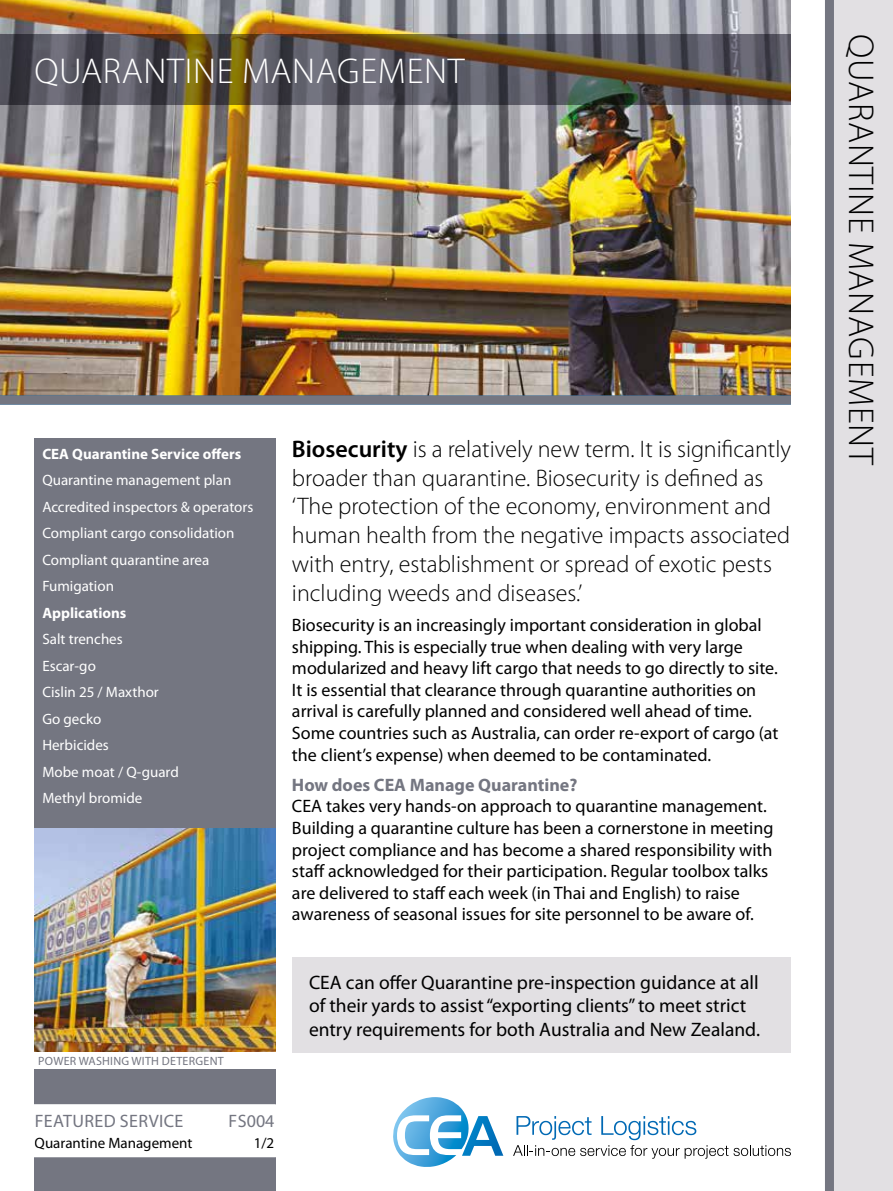
<style>
.page{position:relative;width:893px;height:1191px;background:#fff}
.page>*{position:absolute;margin:0;border:0;box-sizing:border-box;transform-origin:0 0}
.t1{font:300 36px "Myriad Pro";letter-spacing:.02em;color:#fff}
.t2{font:300 36px "Myriad Pro";letter-spacing:.02em;color:#000}
.t3{font:300 24px/28.8px "Myriad Pro";color:#000}
.t4{font:19.5px/23.4px "Myriad Pro";color:#000}
.t5{font:18px/21.6px "Myriad Pro";color:#000}
.t6{font:700 18px "Myriad Pro";color:#747681}
.t7{font:18px "Myriad Pro";letter-spacing:.02em;color:#747681}
.t8{font:15px/26.5px "Myriad Pro";color:#fff}
.t9{font:700 15px "Myriad Pro";color:#fff}
.t10{font:15px "Myriad Pro";color:#000}
.t11{font:12px "Myriad Pro";letter-spacing:.02em;color:#747681}
.s1{font-weight:600}
</style>
<div class="page">
<img style="left:0;top:0;width:791px;height:395px">
<svg style="left:393px;top:1097px;width:110px;height:70px"></svg>
<svg style="left:513px;top:1116px;width:278px;height:42px"></svg>
<svg style="left:0;top:34px;width:791px;height:70px;background:#5a534d"></svg>
<div style="left:834px;top:0;width:59px;height:1191px;background:#e2e0e3"></div>
<div style="left:825px;top:0;width:9px;height:1191px;background:#747681"></div>
<div style="left:34px;top:439px;width:241px;height:752px;background:#747681"></div>
<div style="left:34px;top:1105px;width:241px;height:51px;background:#fff"></div>
<div style="left:33px;top:1104px;width:243px;height:53px;border:2px solid #fff"></div>
<div style="left:0;top:395px;width:791px;height:9px;background:#747681"></div>
<img style="left:34px;top:828px;width:241px;height:223px">
<div style="left:34px;top:1052px;width:241px;height:17px;background:#fff"></div>
<div style="left:292px;top:957px;width:499px;height:95px;background:#e2e0e3"></div>
<h1 class="t1" style="left:34px;top:49px;width:432px">QUARANTINE MANAGEMENT</h1>
<p class="t9" style="left:42px;top:444px;width:200px">CEA Quarantine Service offers</p>
<p class="t8" style="left:42px;top:466px;width:212px">Quarantine management plan<br>Accredited inspectors &amp; operators<br>Compliant cargo consolidation<br>Compliant quarantine area<br>Fumigation</p>
<p class="t9" style="left:42px;top:603px;width:86px">Applications</p>
<p class="t8" style="left:42px;top:625px;width:138px">Salt trenches<br>Escar-go<br>Cislin 25 / Maxthor<br>Go gecko<br>Herbicides<br>Mobe moat / Q-guard<br>Methyl bromide</p>
<p class="t3" style="left:292px;top:434px;width:500px"><span class="s1">Biosecurity</span> is a relatively new term. It is significantly broader than quarantine. Biosecurity is defined as ‘The protection of the economy, environment and human health from the negative impacts associated with entry, establishment or spread of exotic pests including weeds and diseases.’</p>
<p class="t5" style="left:292px;top:614px;width:488px">Biosecurity is an increasingly important consideration in global shipping. This is especially true when dealing with very large modularized and heavy lift cargo that needs to go directly to site.<br>It is essential that clearance through quarantine authorities on arrival is carefully planned and considered well ahead of time.<br>Some countries such as Australia, can order re-export of cargo (at the client’s expense) when deemed to be contaminated.</p>
<p class="t6" style="left:292px;top:773px;width:287px">How does CEA Manage Quarantine?</p>
<p class="t5" style="left:292px;top:795px;width:483px">CEA takes very hands-on approach to quarantine management.<br>Building a quarantine culture has been a cornerstone in meeting project compliance and has become a shared responsibility with staff acknowledged for their participation. Regular toolbox talks are delivered to staff each week (in Thai and English) to raise awareness of seasonal issues for site personnel to be aware of.</p>
<p class="t11" style="left:38px;top:1054px;width:187px">POWER WASHING WITH DETERGENT</p>
<p class="t7" style="left:35px;top:1109px;width:150px">FEATURED SERVICE</p>
<p class="t7" style="left:229px;top:1109px;width:47px">FS004</p>
<p class="t10" style="left:35px;top:1133px;width:159px">Quarantine Management</p>
<p class="t10" style="left:254px;top:1133px;width:22px">1/2</p>
<p class="t4" style="left:309px;top:970px;width:453px">CEA can offer Quarantine pre-inspection guidance at all of their yards to assist “exporting clients” to meet strict entry requirements for both Australia and New Zealand.</p>
<h1 class="t2" style="left:883px;top:34px;width:433px;rotate:90deg">QUARANTINE MANAGEMENT</h1>
</div>
